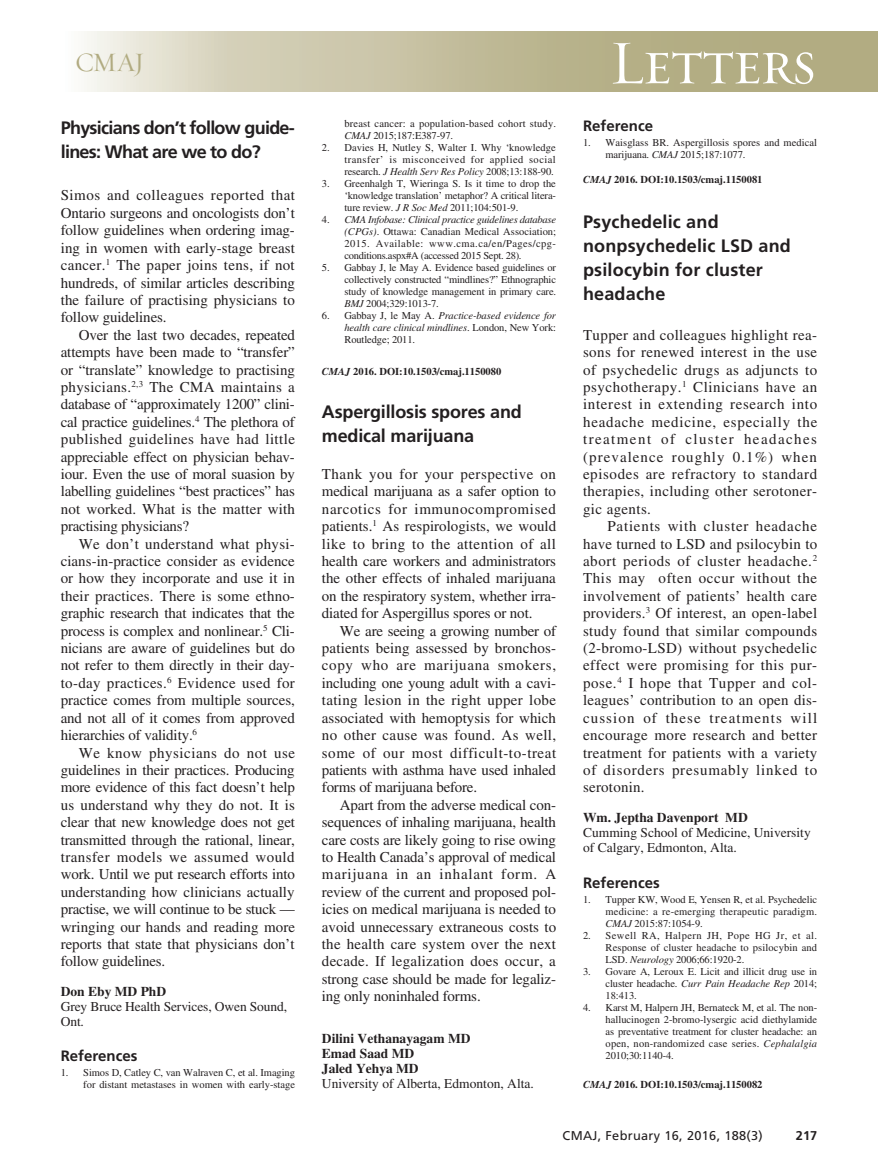
<style>
.page{position:relative;width:878px;height:1175px;background:#fff}
.page>*{position:absolute;margin:0;border:0;box-sizing:border-box;transform-origin:0 0}
.t1{font:63px "Requiem Display HTF Small Caps";letter-spacing:-.03em;color:#fff}
.t2{font:27px "Requiem Display HTF Roman";color:#b1ab81}
.t3{font:700 18px/24px "Frutiger LT Std";letter-spacing:.01em;color:#231f20}
.t4{font:700 18px/24px "Frutiger LT Std";letter-spacing:-.04em;color:#231f20}
.t5{font:700 18px/24px "Frutiger LT Std";letter-spacing:-.01em;color:#231f20}
.PJ{font:15px/17.4px "Times LT Std";letter-spacing:-.01em;color:#231f20;text-align:justify}
.Ref_head{font:700 15px "Frutiger LT Std";color:#231f20}
.Contrib_small{font:13.5px/15px "Times LT Std";color:#231f20}
.Contrib_small-2{font:700 13.5px/15px "Times LT Std";color:#231f20}
.t6{font:12.75px "Frutiger LT Std";letter-spacing:.025em;color:#231f20}
.t7{font:700 12.75px "Frutiger LT Std";color:#231f20}
.Ref{font:10.5px/12px "Times LT Std";letter-spacing:-.005em;color:#231f20;text-align:justify}
.Ref-2{font:italic 10.5px/12px "Times LT Std";letter-spacing:-.01em;color:#231f20;text-align:justify}
.Article_id{font:700 10.5px "Times LT Std";color:#231f20}
.Ref-3{font:10.5px/12px "Times LT Std";letter-spacing:.015em;color:#231f20}
.s1{font-weight:700}
.s2{font-style:italic}
.s3{font-style:normal}
.s4{font-weight:400}
</style>
<div class="page">
<svg style="left:84px;top:32px;width:794px;height:60px;background:#c5c0a0"></svg>
<h2 class="t2" style="left:75px;top:46px;width:71px">CMAJ</h2>
<h1 class="t1" style="left:609px;top:26px;width:209px">Letters</h1>
<h1 class="t4" style="left:61px;top:115px;width:235px">Physicians don’t follow guide&shy;lines: What are we to do?</h1>
<p class="PJ" style="left:61px;top:187px;width:236px">Simos and colleagues reported that Ontario surgeons and oncologists don’t follow guidelines when ordering imag&shy;ing in women with early-stage breast cancer.<sup>1</sup> The paper joins tens, if not hundreds, of similar articles describing the failure of practising physicians to follow guidelines.</p>
<p class="PJ" style="left:61px;top:326px;width:236px;text-indent:18px">Over the last two decades, repeated attempts have been made to “transfer” or “translate” knowledge to practising physicians.<sup>2,3</sup> The CMA maintains a database of “approximately 1200” clini&shy;cal practice guidelines.<sup>4</sup> The plethora of published guidelines have had little appreciable effect on physician behav&shy;iour. Even the use of moral suasion by labelling guidelines “best practices” has not worked. What is the matter with practising physicians?</p>
<p class="PJ" style="left:61px;top:535px;width:236px;text-indent:18px">We don’t understand what physi&shy;cians-in-practice consider as evidence or how they incorporate and use it in their practices. There is some ethno&shy;graphic research that indicates that the process is complex and nonlinear.<sup>5</sup> Cli&shy;nicians are aware of guidelines but do not refer to them directly in their day&shy;to-day practices.<sup>6</sup> Evidence used for practice comes from multiple sources, and not all of it comes from approved hierarchies of validity.<sup>6</sup></p>
<p class="PJ" style="left:61px;top:743px;width:236px;text-indent:18px">We know physicians do not use guidelines in their practices. Producing more evidence of this fact doesn’t help us understand why they do not. It is clear that new knowledge does not get transmitted through the rational, linear, transfer models we assumed would work. Until we put research efforts into understanding how clinicians actually practise, we will continue to be stuck — wringing our hands and reading more reports that state that physicians don’t follow guidelines.</p>
<p class="Contrib_small" style="left:61px;top:984px;width:228px"><span class="s1">Don Eby MD PhD<br></span>Grey Bruce Health Services, Owen Sound,<br>Ont.</p>
<p class="Ref_head" style="left:61px;top:1046px;width:78px">References</p>
<p class="Ref" style="left:61px;top:1066px;width:236px;text-align:right">1. Simos D, Catley C, van Walraven C, et al. Imaging for distant metastases in women with early-stage</p>
<p class="Ref_head" style="left:583px;top:117px;width:72px">Reference</p>
<p class="Ref" style="left:605px;top:137px;width:213px;text-indent:-22px">1. Waisglass BR. Aspergillosis spores and medical marijuana. <span class="s2">CMAJ</span> 2015;187:1077.</p>
<p class="Article_id" style="left:583px;top:173px;width:181px"><span class="s2">CMAJ</span> 2016. DOI:10.1503/cmaj.1150081</p>
<h1 class="t3" style="left:583px;top:210px;width:209px">Psychedelic and nonpsychedelic LSD and psilocybin for cluster headache</h1>
<p class="PJ" style="left:583px;top:326px;width:236px">Tupper and colleagues highlight rea&shy;sons for renewed interest in the use of psychedelic drugs as adjuncts to psychotherapy.<sup>1</sup> Clinicians have an interest in extending research into headache medicine, especially the treatment of cluster headaches (prevalence roughly 0.1%) when episodes are refractory to standard therapies, including other serotoner&shy;gic agents.</p>
<p class="PJ" style="left:583px;top:517px;width:236px;text-indent:24px">Patients with cluster headache have turned to LSD and psilocybin to abort periods of cluster headache.<sup>2<br></sup>This may often occur without the involvement of patients’ health care providers.<sup>3</sup> Of interest, an open-label study found that similar compounds (2-bromo-LSD) without psychedelic effect were promising for this pur&shy;pose.<sup>4</sup> I hope that Tupper and col&shy;leagues’ contribution to an open dis&shy;cussion of these treatments will encourage more research and better treatment for patients with a variety of disorders presumably linked to serotonin.</p>
<p class="Contrib_small" style="left:583px;top:810px;width:229px"><span class="s1">Wm. Jeptha Davenport MD<br></span>Cumming School of Medicine, University of Calgary, Edmonton, Alta.</p>
<p class="Ref_head" style="left:583px;top:874px;width:78px">References</p>
<p class="Ref" style="left:605px;top:893px;width:213px;text-indent:-22px">1. Tupper KW, Wood E, Yensen R, et al. Psychedelic medicine: a re-emerging therapeutic paradigm.<br><span class="s2">CMAJ</span> 2015:87:1054-9.</p>
<p class="Ref" style="left:605px;top:929px;width:213px;text-indent:-22px">2. Sewell RA, Halpern JH, Pope HG Jr, et al.<br>Response of cluster headache to psilocybin and LSD. <span class="s2">Neurology</span> 2006;66:1920-2.</p>
<p class="Ref" style="left:605px;top:965px;width:213px;text-indent:-22px">3. Govare A, Leroux E. Licit and illicit drug use in cluster headache. <span class="s2">Curr Pain Headache Rep</span> 2014; 18:413.</p>
<p class="Ref" style="left:605px;top:1001px;width:213px;text-indent:-22px">4. Karst M, Halpern JH, Bernateck M, et al. The non&shy;hallucinogen 2-bromo-lysergic acid diethylamide as preventative treatment for cluster headache: an open, non-randomized case series. <span class="s2">Cephalalgia </span>2010;30:1140-4.</p>
<p class="Article_id" style="left:583px;top:1078px;width:181px"><span class="s2">CMAJ</span> 2016. DOI:10.1503/cmaj.1150082</p>
<p class="Ref-3" style="left:344px;top:118px;width:213px">breast cancer: a population-based cohort study.<br><span class="s2">CMAJ</span> 2015;187:E387-97.</p>
<p class="Ref" style="left:344px;top:142px;width:213px;text-indent:-22px">2. Davies H, Nutley S, Walter I. Why ‘knowledge transfer’ is misconceived for applied social research. <span class="s2">J Health Serv Res Policy</span> 2008;13:188-90.</p>
<p class="Ref" style="left:344px;top:178px;width:213px;text-indent:-22px">3. Greenhalgh T, Wieringa S. Is it time to drop the ‘knowledge translation’ metaphor? A critical litera&shy;ture review. <span class="s2">J R Soc Med</span> 2011;104:501-9.</p>
<p class="Ref" style="left:344px;top:214px;width:213px;text-indent:-22px">4. <span class="s2">CMA Infobase: Clinical practice guidelines database (CPGs)</span>. Ottawa: Canadian Medical Association; 2015. Available: www.cma.ca/en/Pages/cpg&shy;conditions.aspx#A (accessed 2015 Sept. 28).</p>
<p class="Ref" style="left:344px;top:262px;width:213px;text-indent:-22px">5. Gabbay J, le May A. Evidence based guidelines or collectively constructed “mindlines?” Ethnographic study of knowledge management in primary care.<br><span class="s2">BMJ</span> 2004;329:1013-7.</p>
<p class="Ref-2" style="left:344px;top:310px;width:213px;text-indent:-22px"><span class="s3">6. Gabbay J, le May A.</span> Practice-based evidence for health care clinical mindlines<span class="s3">. London, New York:<br>Routledge; 2011.</span></p>
<p class="Article_id" style="left:322px;top:365px;width:181px"><span class="s2">CMAJ</span> 2016. DOI:10.1503/cmaj.1150080</p>
<h1 class="t5" style="left:322px;top:400px;width:201px">Aspergillosis spores and medical marijuana</h1>
<p class="PJ" style="left:322px;top:465px;width:236px">Thank you for your perspective on medical marijuana as a safer option to narcotics for immunocompromised patients.<sup>1</sup> As respirologists, we would like to bring to the attention of all health care workers and administrators the other effects of inhaled marijuana on the respiratory system, whether irra&shy;diated for Aspergillus spores or not.</p>
<p class="PJ" style="left:322px;top:622px;width:236px;text-indent:18px">We are seeing a growing number of patients being assessed by bronchos&shy;copy who are marijuana smokers, including one young adult with a cavi&shy;tating lesion in the right upper lobe associated with hemoptysis for which no other cause was found. As well, some of our most difficult-to-treat patients with asthma have used inhaled forms of marijuana before.</p>
<p class="PJ" style="left:322px;top:796px;width:236px;text-indent:18px">Apart from the adverse medical con&shy;sequences of inhaling marijuana, health care costs are likely going to rise owing to Health Canada’s approval of medical marijuana in an inhalant form. A review of the current and proposed pol&shy;icies on medical marijuana is needed to avoid unnecessary extraneous costs to the health care system over the next decade. If legalization does occur, a strong case should be made for legaliz&shy;ing only noninhaled forms.</p>
<p class="Contrib_small-2" style="left:322px;top:1030px;width:213px">Dilini Vethanayagam MD<br>Emad Saad MD<br>Jaled Yehya MD<br><span class="s4">University of Alberta, Edmonton, Alta.</span></p>
<p class="t6" style="left:562px;top:1127px;width:202px">CMAJ, February 16, 2016, 188(3)</p>
<p class="t7" style="left:795px;top:1127px;width:23px">217</p>
</div>
